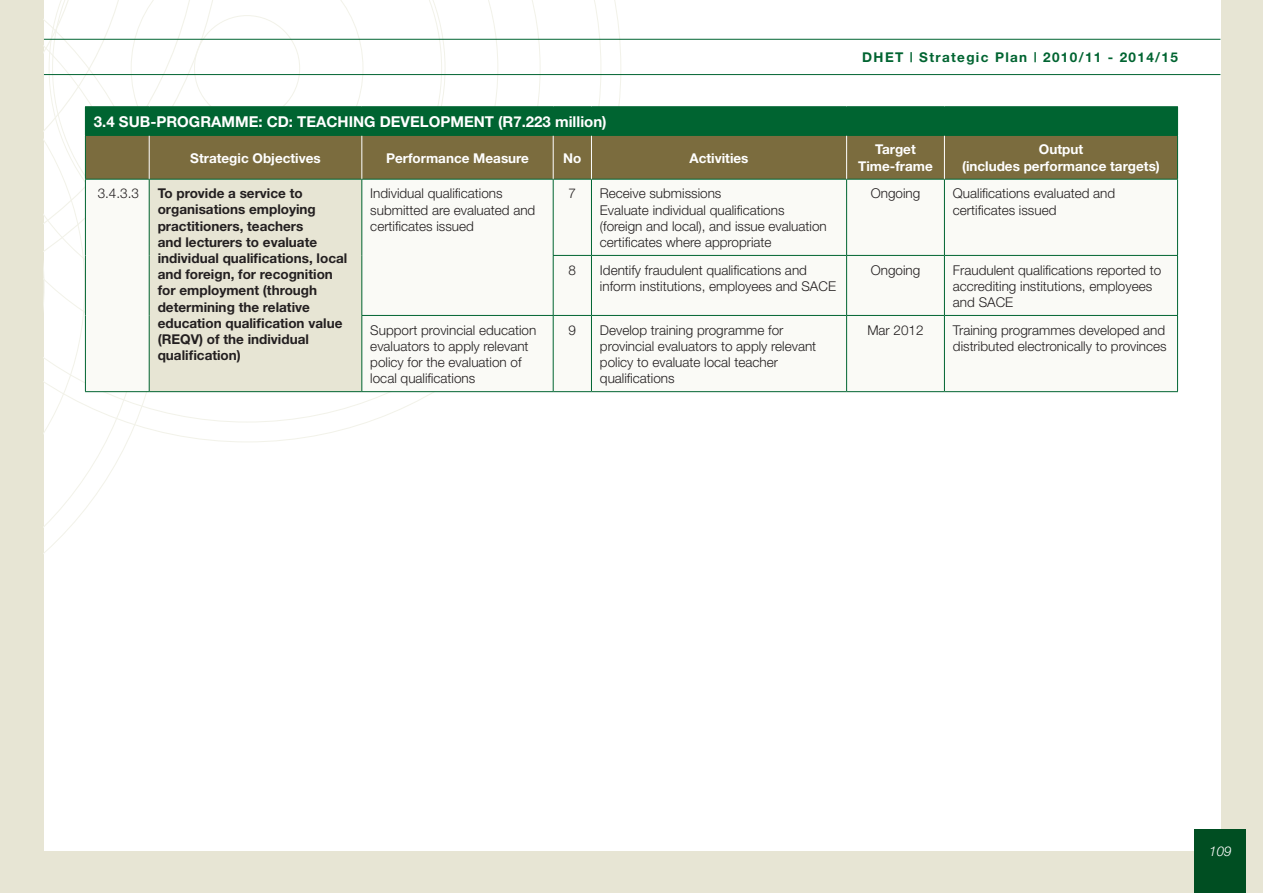
<style>
.page{position:relative;width:1263px;height:893px;background:#e7e5d4}
.page>*{position:absolute;margin:0;border:0;box-sizing:border-box;transform-origin:0 0}
.t1{font:700 15px "Helvetica Neue";color:#fff}
.t2{font:300 13.5px/16.2px "Helvetica Neue";color:#231f20}
.t3{font:700 13.5px/16.2px "Helvetica Neue";color:#231f20}
.t4{font:700 13.5px/16.2px "Helvetica Neue";color:#fff;text-align:center}
.t5{font:700 13.5px "Helvetica Neue";letter-spacing:.1em;color:#006431}
.t6{font:italic 300 13.5px "Helvetica Neue";color:#fff}
</style>
<div class="page">
<div style="left:44px;top:0;width:1176px;height:850px;background:#fff"></div>
<svg style="left:163px;top:0;width:459px;height:442px"></svg>
<svg style="left:163px;top:0;width:61px;height:106px"></svg>
<svg style="left:44px;top:0;width:119px;height:553px"></svg>
<div style="left:1194px;top:829px;width:52px;height:64px;background:#004e22"></div>
<hr style="left:44px;top:74px;width:1176px;height:1px;background:#006431">
<hr style="left:44px;top:39px;width:1176px;height:1px;background:#006431">
<div style="left:85px;top:107px;width:1092px;height:28px;background:#006431"></div>
<div style="left:86px;top:136px;width:1091px;height:43px;background:#7b6c3e"></div>
<div style="left:86px;top:180px;width:1091px;height:211px;background:#fafaf6"></div>
<div style="left:149px;top:179px;width:213px;height:213px;background:#e7e5d4"></div>
<hr style="left:85px;top:106px;width:64px;height:1px;background:#006431">
<hr style="left:149px;top:106px;width:213px;height:1px;background:#006431">
<hr style="left:362px;top:106px;width:191px;height:1px;background:#006431">
<hr style="left:553px;top:106px;width:38px;height:1px;background:#006431">
<hr style="left:591px;top:106px;width:256px;height:1px;background:#006431">
<hr style="left:847px;top:106px;width:97px;height:1px;background:#006431">
<hr style="left:944px;top:106px;width:234px;height:1px;background:#006431">
<svg style="left:1177px;top:107px;width:1px;height:28px"></svg>
<hr style="left:85px;top:135px;width:64px;height:1px;background:#006431">
<hr style="left:85px;top:136px;width:1px;height:43px;background:#006431">
<hr style="left:149px;top:135px;width:213px;height:1px;background:#006431">
<hr style="left:362px;top:135px;width:191px;height:1px;background:#006431">
<hr style="left:553px;top:135px;width:38px;height:1px;background:#006431">
<hr style="left:591px;top:135px;width:256px;height:1px;background:#006431">
<hr style="left:847px;top:135px;width:97px;height:1px;background:#006431">
<hr style="left:944px;top:135px;width:234px;height:1px;background:#006431">
<hr style="left:1177px;top:136px;width:1px;height:43px;background:#006431">
<hr style="left:85px;top:179px;width:64px;height:1px;background:#006431">
<hr style="left:149px;top:179px;width:213px;height:1px;background:#006431">
<hr style="left:362px;top:179px;width:191px;height:1px;background:#006431">
<hr style="left:553px;top:179px;width:38px;height:1px;background:#006431">
<hr style="left:591px;top:179px;width:256px;height:1px;background:#006431">
<hr style="left:847px;top:179px;width:97px;height:1px;background:#006431">
<hr style="left:944px;top:179px;width:234px;height:1px;background:#006431">
<hr style="left:85px;top:180px;width:1px;height:75px;background:#006431">
<hr style="left:149px;top:180px;width:1px;height:75px;background:#006431">
<hr style="left:85px;top:255px;width:1px;height:60px;background:#006431">
<hr style="left:149px;top:255px;width:1px;height:60px;background:#006431">
<hr style="left:85px;top:315px;width:1px;height:76px;background:#006431">
<hr style="left:149px;top:315px;width:1px;height:76px;background:#006431">
<hr style="left:85px;top:391px;width:64px;height:1px;background:#006431">
<hr style="left:149px;top:391px;width:213px;height:1px;background:#006431">
<hr style="left:361px;top:180px;width:1px;height:75px;background:#006431">
<hr style="left:361px;top:255px;width:1px;height:60px;background:#006431">
<hr style="left:553px;top:180px;width:1px;height:75px;background:#006431">
<hr style="left:591px;top:180px;width:1px;height:75px;background:#006431">
<hr style="left:846px;top:180px;width:1px;height:75px;background:#006431">
<hr style="left:944px;top:180px;width:1px;height:75px;background:#006431">
<hr style="left:1177px;top:180px;width:1px;height:75px;background:#006431">
<hr style="left:553px;top:255px;width:38px;height:1px;background:#006431">
<hr style="left:553px;top:256px;width:1px;height:59px;background:#006431">
<hr style="left:591px;top:255px;width:256px;height:1px;background:#006431">
<hr style="left:591px;top:256px;width:1px;height:59px;background:#006431">
<hr style="left:847px;top:255px;width:97px;height:1px;background:#006431">
<hr style="left:846px;top:256px;width:1px;height:59px;background:#006431">
<hr style="left:944px;top:255px;width:234px;height:1px;background:#006431">
<hr style="left:944px;top:256px;width:1px;height:59px;background:#006431">
<hr style="left:1177px;top:256px;width:1px;height:59px;background:#006431">
<hr style="left:361px;top:315px;width:192px;height:1px;background:#006431">
<hr style="left:361px;top:316px;width:1px;height:75px;background:#006431">
<hr style="left:553px;top:315px;width:38px;height:1px;background:#006431">
<hr style="left:553px;top:316px;width:1px;height:75px;background:#006431">
<hr style="left:591px;top:315px;width:256px;height:1px;background:#006431">
<hr style="left:591px;top:316px;width:1px;height:75px;background:#006431">
<hr style="left:847px;top:315px;width:97px;height:1px;background:#006431">
<hr style="left:846px;top:316px;width:1px;height:75px;background:#006431">
<hr style="left:944px;top:315px;width:234px;height:1px;background:#006431">
<hr style="left:944px;top:316px;width:1px;height:75px;background:#006431">
<hr style="left:1177px;top:316px;width:1px;height:75px;background:#006431">
<hr style="left:362px;top:391px;width:191px;height:1px;background:#006431">
<hr style="left:553px;top:391px;width:38px;height:1px;background:#006431">
<hr style="left:591px;top:391px;width:256px;height:1px;background:#006431">
<hr style="left:847px;top:391px;width:97px;height:1px;background:#006431">
<hr style="left:944px;top:391px;width:234px;height:1px;background:#006431">
<hr style="left:149px;top:136px;width:1px;height:43px;background:#fff">
<hr style="left:361px;top:136px;width:1px;height:43px;background:#fff">
<hr style="left:553px;top:136px;width:1px;height:43px;background:#fff">
<hr style="left:591px;top:136px;width:1px;height:43px;background:#fff">
<hr style="left:846px;top:136px;width:1px;height:43px;background:#fff">
<hr style="left:944px;top:136px;width:1px;height:43px;background:#fff">
<p class="t5" style="left:862px;top:49px;width:317px">DHET | Strategic Plan | 2010/11 - 2014/15</p>
<p class="t1" style="left:94px;top:112px;width:514px">3.4 SUB-PROGRAMME: CD: TEACHING DEVELOPMENT (R7.223 million)</p>
<p class="t4" style="left:190px;top:149px;width:132px">Strategic Objectives</p>
<p class="t4" style="left:386px;top:149px;width:144px">Performance Measure</p>
<p class="t4" style="left:563px;top:149px;width:20px">No</p>
<p class="t4" style="left:689px;top:149px;width:60px">Activities</p>
<p class="t4" style="left:858px;top:141px;width:76px">Target<br>Time-frame</p>
<p class="t4" style="left:962px;top:141px;width:199px">Output<br>(includes performance targets)</p>
<p class="t2" style="left:98px;top:185px;width:43px">3.4.3.3</p>
<p class="t3" style="left:158px;top:185px;width:191px">To provide a service to organisations employing practitioners, teachers<br>and lecturers to evaluate individual qualifications, local and foreign, for recognition for employment (through determining the relative education qualification value (REQV) of the individual qualification)</p>
<p class="t2" style="left:370px;top:185px;width:167px">Individual qualifications submitted are evaluated and certificates issued</p>
<p class="t2" style="left:568px;top:185px;width:9px">7</p>
<p class="t2" style="left:600px;top:185px;width:228px">Receive submissions<br>Evaluate individual qualifications (foreign and local), and issue evaluation certificates where appropriate</p>
<p class="t2" style="left:871px;top:185px;width:51px">Ongoing</p>
<p class="t2" style="left:953px;top:185px;width:164px">Qualifications evaluated and certificates issued</p>
<p class="t2" style="left:568px;top:261px;width:9px">8</p>
<p class="t2" style="left:600px;top:261px;width:238px">Identify fraudulent qualifications and inform institutions, employees and SACE</p>
<p class="t2" style="left:871px;top:261px;width:51px">Ongoing</p>
<p class="t2" style="left:953px;top:261px;width:210px">Fraudulent qualifications reported to accrediting institutions, employees and SACE</p>
<p class="t2" style="left:370px;top:321px;width:168px">Support provincial education evaluators to apply relevant policy for the evaluation of local qualifications</p>
<p class="t2" style="left:568px;top:321px;width:9px">9</p>
<p class="t2" style="left:600px;top:321px;width:218px">Develop training programme for provincial evaluators to apply relevant policy to evaluate local teacher qualifications</p>
<p class="t2" style="left:867px;top:321px;width:58px">Mar 2012</p>
<p class="t2" style="left:953px;top:321px;width:215px">Training programmes developed and distributed electronically to provinces</p>
<p class="t6" style="left:1209px;top:843px;width:24px">109</p>
</div>
